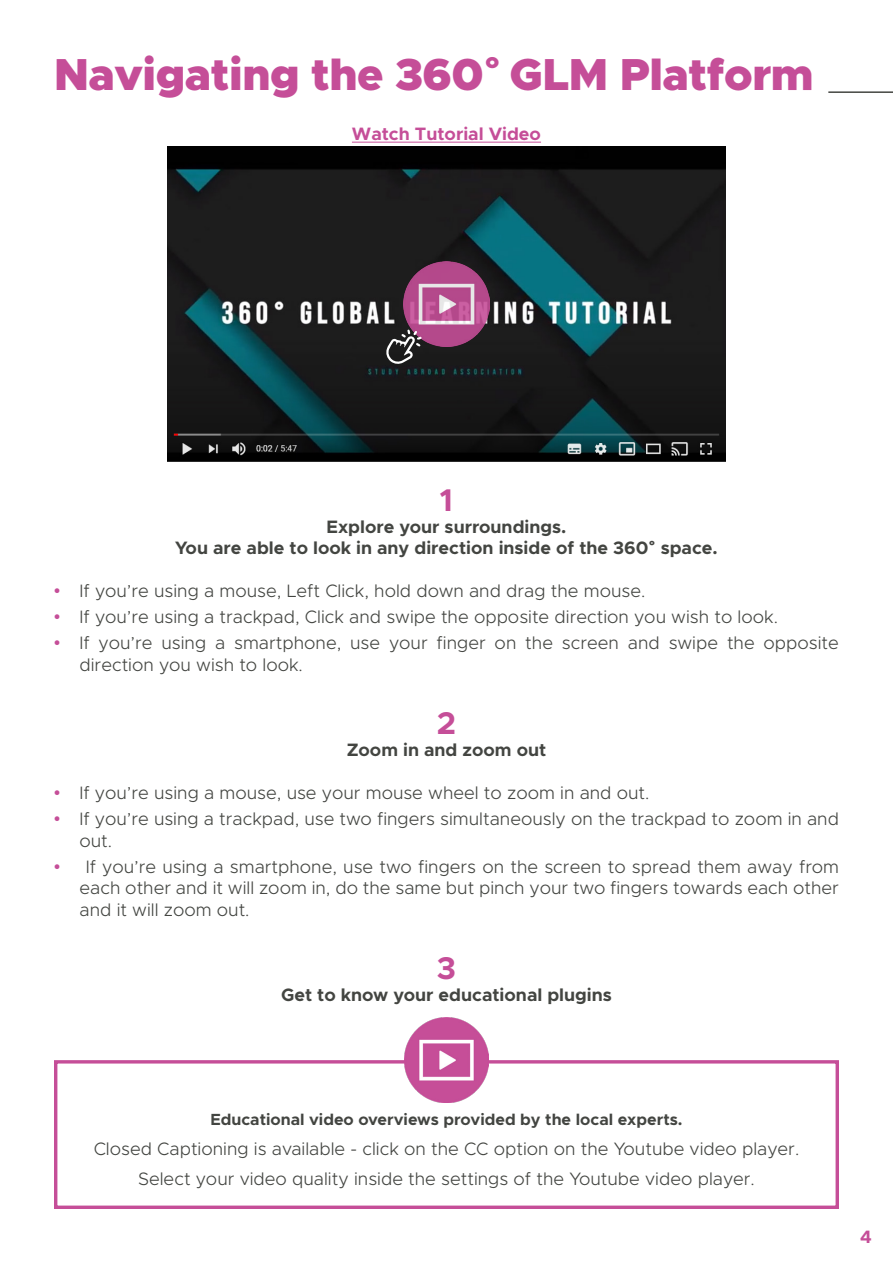
<style>
.page{position:relative;width:893px;height:1263px;background:#fff}
.page>*{position:absolute;margin:0;border:0;box-sizing:border-box;transform-origin:0 0}
.t1{font:900 45px "Metropolis";letter-spacing:-.01em;color:#c54e98}
.t2{font:700 31.5px "Metropolis";color:#c54e98}
.t3{font:300 18px/21.6px "Metropolis";color:#434541}
.t4{font:700 18px/21.6px "Metropolis";color:#434541;text-align:center}
.t5{font:700 18px "Metropolis";color:#c54e98}
.t6{font:700 16.2px "Metropolis";color:#434541}
.s1{font-family:"Arial"}
.s2{font-family:"Arial";font-weight:900}
.s3{color:#c54e98}
</style>
<div class="page">
<hr style="left:828px;top:91px;width:65px;height:2px;background:#434541">
<div style="left:54px;top:1060px;width:785px;height:149px;background:#fff;border:3px solid #c54e98"></div>
<img style="left:404px;top:1017px;width:85px;height:85px">
<img style="left:168px;top:147px;width:557px;height:315px">
<img style="left:404px;top:262px;width:85px;height:85px">
<hr style="left:352px;top:142px;width:189px;height:1px;background:#c54e98">
<svg style="left:385px;top:330px;width:37px;height:35px"></svg>
<h1 class="t1" style="left:54px;top:45px;width:761px">Navigating the 360<span class="s1">°</span> GLM Platform</h1>
<p class="t5" style="left:352px;top:122px;width:191px">Watch Tutorial Video</p>
<h2 class="t2" style="left:440px;top:480px;width:15px">1</h2>
<p class="t4" style="left:175px;top:516px;width:544px">Explore your surroundings.<br>You are able to look in any direction inside of the 360<span class="s2">°</span> space.</p>
<p class="t3" style="left:54px;top:580px;width:593px"><span class="s3">•</span> If you’re using a mouse, Left Click, hold down and drag the mouse.</p>
<p class="t3" style="left:54px;top:606px;width:725px"><span class="s3">•</span> If you’re using a trackpad, Click and swipe the opposite direction you wish to look.</p>
<p class="t3" style="left:80px;top:632px;width:761px;text-indent:-26px"><span class="s3">•</span> If you’re using a smartphone, use your finger on the screen and swipe the opposite direction you wish to look.</p>
<h2 class="t2" style="left:437px;top:704px;width:21px">2</h2>
<p class="t4" style="left:347px;top:739px;width:201px">Zoom in and zoom out</p>
<p class="t3" style="left:54px;top:782px;width:597px"><span class="s3">•</span> If you’re using a mouse, use your mouse wheel to zoom in and out.</p>
<p class="t3" style="left:80px;top:808px;width:761px;text-indent:-26px"><span class="s3">•</span> If you’re using a trackpad, use two fingers simultaneously on the trackpad to zoom in and out.</p>
<p class="t3" style="left:80px;top:855px;width:761px;text-align:justify;text-indent:-26px"><span class="s3">•</span> If you’re using a smartphone, use two fingers on the screen to spread them away from each other and it will zoom in, do the same but pinch your two fingers towards each other and it will zoom out.</p>
<h2 class="t2" style="left:437px;top:948px;width:21px">3</h2>
<p class="t4" style="left:281px;top:984px;width:332px">Get to know your educational plugins</p>
<p class="t6" style="left:210px;top:1109px;width:474px">Educational video overviews provided by the local experts.</p>
<p class="t3" style="left:94px;top:1133px;width:707px;line-height:30.2px;text-align:center">Closed Captioning is available - click on the CC option on the Youtube video player.<br>Select your video quality inside the settings of the Youtube video player.</p>
<p class="t5" style="left:860px;top:1225px;width:13px">4</p>
</div>
